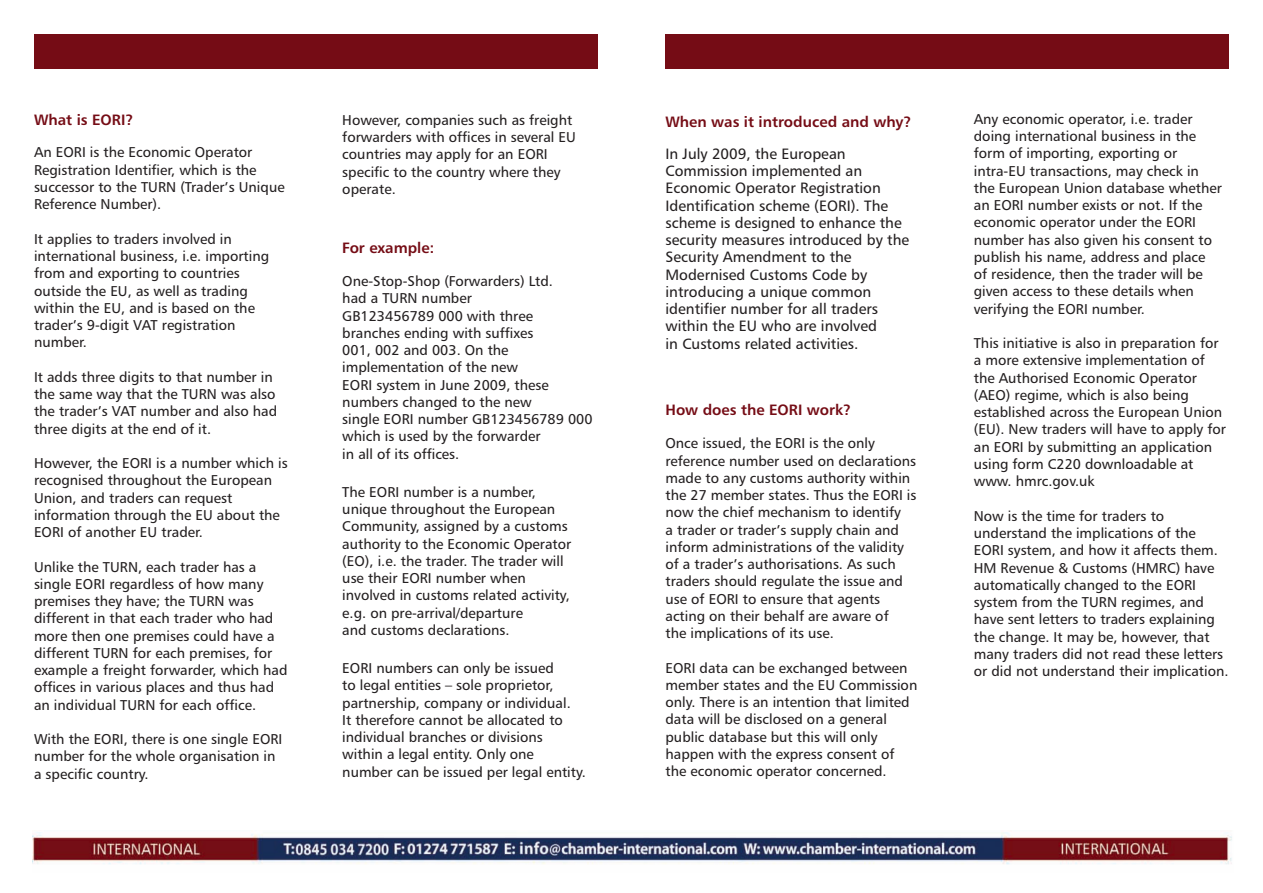
<style>
.page{position:relative;width:1263px;height:893px;background:#fff}
.page>*{position:absolute;margin:0;border:0;box-sizing:border-box;transform-origin:0 0}
.t1{font:15px/17.2px "Humanist 777 BT Roman B";color:#231f20}
.t2{font:15px "Humanist 777 BT Bold B";color:#750c15}
.t3{font:14.25px/17.2px "Humanist 777 BT Roman B";color:#231f20}
</style>
<div class="page">
<img style="left:32px;top:832px;width:1200px;height:33px">
<div style="left:34px;top:34px;width:563px;height:34px;background:#750c15"></div>
<div style="left:665px;top:34px;width:564px;height:34px;background:#750c15"></div>
<p class="t2" style="left:34px;top:114px;width:101px">What is EORI?</p>
<p class="t3" style="left:34px;top:145px;width:252px">An EORI is the Economic Operator<br>Registration Identifier, which is the successor to the TURN (Trader’s Unique<br>Reference Number).</p>
<p class="t3" style="left:34px;top:231px;width:237px">It applies to traders involved in international business, i.e. importing from and exporting to countries outside the EU, as well as trading within the EU, and is based on the trader’s 9-digit VAT registration number.</p>
<p class="t3" style="left:34px;top:369px;width:245px">It adds three digits to that number in the same way that the TURN was also the trader’s VAT number and also had three digits at the end of it.</p>
<p class="t3" style="left:34px;top:456px;width:255px">However, the EORI is a number which is recognised throughout the European Union, and traders can request information through the EU about the EORI of another EU trader.</p>
<p class="t3" style="left:34px;top:559px;width:255px">Unlike the TURN, each trader has a single EORI regardless of how many premises they have; the TURN was different in that each trader who had more then one premises could have a different TURN for each premises, for example a freight forwarder, which had offices in various places and thus had an individual TURN for each office.</p>
<p class="t3" style="left:34px;top:731px;width:250px">With the EORI, there is one single EORI number for the whole organisation in a specific country.</p>
<p class="t3" style="left:342px;top:112px;width:235px">However, companies such as freight forwarders with offices in several EU countries may apply for an EORI specific to the country where they operate.</p>
<p class="t2" style="left:342px;top:242px;width:93px">For example:</p>
<p class="t3" style="left:342px;top:274px;width:252px">One-Stop-Shop (Forwarders) Ltd.<br>had a TURN number<br>GB123456789 000 with three branches ending with suffixes<br>001, 002 and 003. On the implementation of the new<br>EORI system in June 2009, these numbers changed to the new<br>single EORI number GB123456789 000 which is used by the forwarder<br>in all of its offices.</p>
<p class="t3" style="left:342px;top:484px;width:230px">The EORI number is a number, unique throughout the European<br>Community, assigned by a customs authority to the Economic Operator (EO), i.e. the trader. The trader will use their EORI number when involved in customs related activity, e.g. on pre-arrival/departure<br>and customs declarations.</p>
<p class="t3" style="left:342px;top:661px;width:245px">EORI numbers can only be issued<br>to legal entities – sole proprietor, partnership, company or individual.<br>It therefore cannot be allocated to individual branches or divisions within a legal entity. Only one number can be issued per legal entity.</p>
<p class="t2" style="left:665px;top:115px;width:248px">When was it introduced and why?</p>
<p class="t1" style="left:665px;top:146px;width:245px">In July 2009, the European<br>Commission implemented an<br>Economic Operator Registration<br>Identification scheme (EORI). The scheme is designed to enhance the security measures introduced by the<br>Security Amendment to the<br>Modernised Customs Code by introducing a unique common identifier number for all traders within the EU who are involved<br>in Customs related activities.</p>
<p class="t2" style="left:665px;top:403px;width:187px">How does the EORI work?</p>
<p class="t3" style="left:665px;top:436px;width:252px">Once issued, the EORI is the only reference number used on declarations made to any customs authority within the 27 member states. Thus the EORI is now the chief mechanism to identify<br>a trader or trader’s supply chain and inform administrations of the validity of a trader’s authorisations. As such traders should regulate the issue and use of EORI to ensure that agents acting on their behalf are aware of<br>the implications of its use.</p>
<p class="t3" style="left:665px;top:660px;width:253px">EORI data can be exchanged between member states and the EU Commission only. There is an intention that limited data will be disclosed on a general public database but this will only happen with the express consent of the economic operator concerned.</p>
<p class="t3" style="left:974px;top:111px;width:250px">Any economic operator, i.e. trader doing international business in the form of importing, exporting or intra-EU transactions, may check in the European Union database whether an EORI number exists or not. If the economic operator under the EORI number has also given his consent to publish his name, address and place of residence, then the trader will be given access to these details when verifying the EORI number.</p>
<p class="t3" style="left:974px;top:336px;width:254px">This initiative is also in preparation for a more extensive implementation of the Authorised Economic Operator (AEO) regime, which is also being established across the European Union (EU). New traders will have to apply for an EORI by submitting an application using form C220 downloadable at www. hmrc.gov.uk</p>
<p class="t3" style="left:974px;top:508px;width:256px">Now is the time for traders to understand the implications of the EORI system, and how it affects them.<br>HM Revenue &amp; Customs (HMRC) have automatically changed to the EORI system from the TURN regimes, and have sent letters to traders explaining the change. It may be, however, that many traders did not read these letters or did not understand their implication.</p>
</div>
